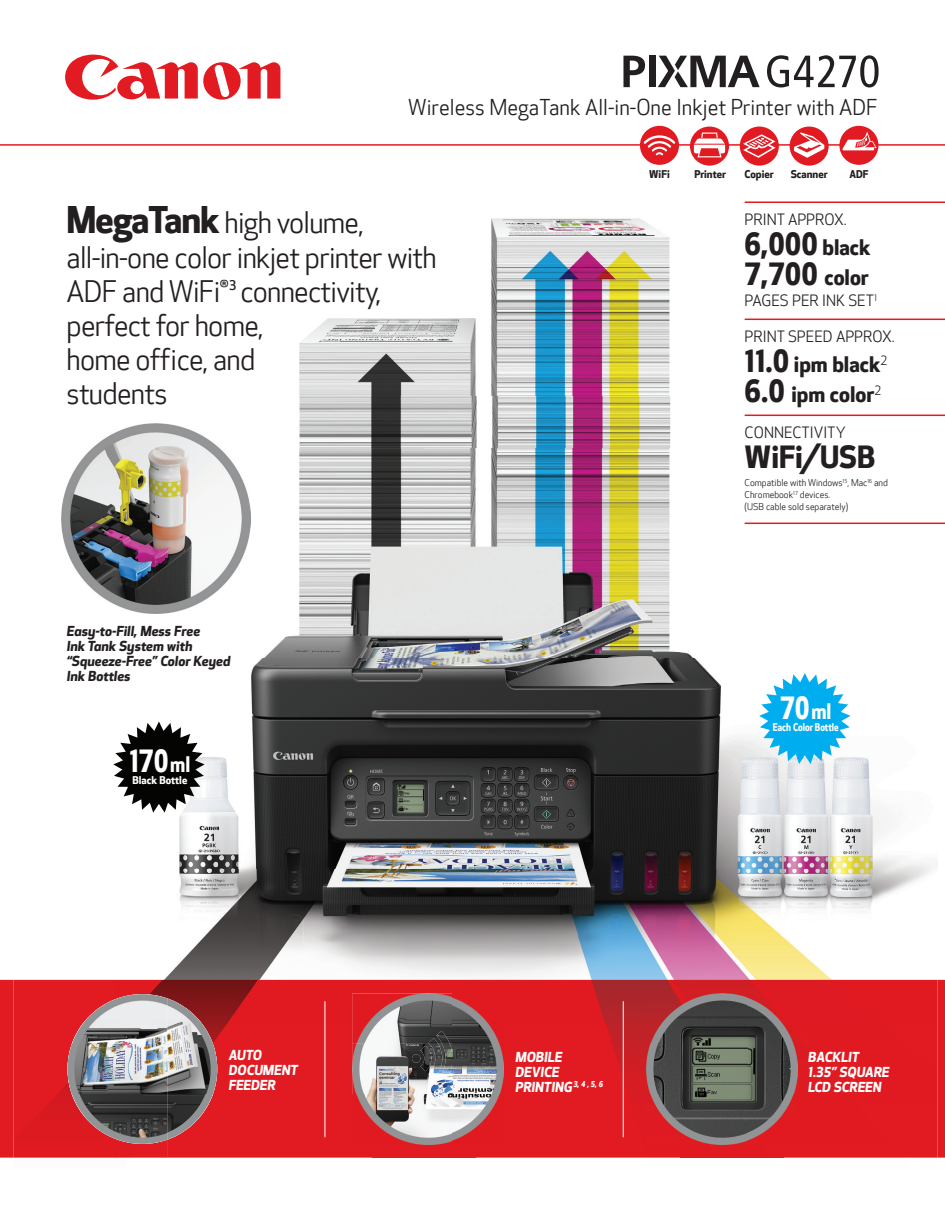
<style>
.page{position:relative;width:945px;height:1215px;background:#fff}
.page>*{position:absolute;margin:0;border:0;box-sizing:border-box;transform-origin:0 0}
.t1{font:700 30px/30px "Optic Sans 401";color:#231f20}
.t2{font:700 30px "Optic Sans 401";color:#fff;scale:.9 1}
.t3{font:28.5px/34.2px "Optic Sans 201";letter-spacing:-.025em;color:#231f20}
.t4{font:21px "Optic Sans 201";color:#231f20}
.t5{font:700 21px/30px "Optic Sans 401";color:#231f20}
.t6{font:15px "Optic Sans 201";color:#231f20}
.t7{font:italic 700 13.5px/15px "Optic Sans 402";color:#231f20}
.t8{font:italic 700 13.5px/15px "Optic Sans 402";color:#fff}
.t9{font:700 10.5px "Optic Sans 401";color:#231f20}
.t10{font:700 10.5px "Optic Sans 401";color:#fff;scale:.85 1}
.t11{font:700 10.5px "Optic Sans 401";color:#fff}
.t12{font:9px/12px "Optic Sans 201";color:#231f20}
.s1{font-family:"Optic Sans 401";font-weight:700;font-size:36px}
.s2{font-size:21px}
.s3{font-size:30px}
</style>
<div class="page">
<img style="left:144px;top:201px;width:691px;height:247px">
<img style="left:835px;top:318px;width:103px;height:662px">
<img style="left:219px;top:448px;width:616px;height:421px">
<img style="left:143px;top:613px;width:76px;height:256px">
<img style="left:64px;top:869px;width:771px;height:111px">
<img style="left:61px;top:424px;width:190px;height:189px">
<div style="left:0;top:980px;width:945px;height:178px;background:#e21a21"></div>
<img style="left:14px;top:980px;width:102px;height:178px">
<img style="left:116px;top:980px;width:822px;height:44px">
<div style="left:168px;top:1024px;width:205px;height:134px;background:#e21a21"></div>
<img style="left:476px;top:1024px;width:205px;height:134px">
<div style="left:784px;top:1024px;width:154px;height:134px;background:#e11a21"></div>
<img style="left:116px;top:1140px;width:52px;height:18px">
<img style="left:373px;top:1145px;width:103px;height:13px">
<img style="left:681px;top:1145px;width:103px;height:13px">
<svg style="left:113px;top:722px;width:92px;height:91px"></svg>
<svg style="left:759px;top:673px;width:91px;height:91px"></svg>
<hr style="left:745px;top:201px;width:200px;height:2px;background:#e21a21">
<hr style="left:745px;top:319px;width:200px;height:1px;background:#e21a21">
<hr style="left:745px;top:415px;width:200px;height:1px;background:#e21a21">
<hr style="left:745px;top:523px;width:200px;height:1px;background:#e21a21">
<svg style="left:65px;top:55px;width:215px;height:45px"></svg>
<hr style="left:0;top:144px;width:945px;height:2px;background:#e21a21">
<svg style="left:623px;top:56px;width:22px;height:31px"></svg>
<div style="left:649px;top:56px;width:6px;height:31px;background:#231f20"></div>
<svg style="left:658px;top:55px;width:221px;height:32px"></svg>
<div style="left:640px;top:126px;width:39px;height:39px;background:#e21a21;border-radius:50%"></div>
<svg style="left:644px;top:135px;width:31px;height:20px"></svg>
<svg style="left:690px;top:127px;width:39px;height:39px"></svg>
<svg style="left:694px;top:133px;width:31px;height:24px"></svg>
<div style="left:740px;top:127px;width:39px;height:39px;background:#e21a21;border-radius:50%"></div>
<svg style="left:743px;top:134px;width:33px;height:24px"></svg>
<div style="left:790px;top:127px;width:39px;height:39px;background:#e21a21;border-radius:50%"></div>
<svg style="left:794px;top:132px;width:30px;height:26px"></svg>
<div style="left:839px;top:126px;width:39px;height:39px;background:#e21a21;border-radius:50%"></div>
<svg style="left:842px;top:131px;width:35px;height:19px"></svg>
<hr style="left:325px;top:1001px;width:1px;height:136px;background:#fff">
<img style="left:646px;top:993px;width:152px;height:152px">
<hr style="left:623px;top:1001px;width:1px;height:136px;background:#fff">
<img style="left:352px;top:993px;width:151px;height:152px">
<svg style="left:412px;top:1054px;width:8px;height:9px"></svg>
<img style="left:420px;top:1067px;width:8px;height:4px">
<img style="left:420px;top:1046px;width:8px;height:21px">
<img style="left:428px;top:1038px;width:8px;height:41px">
<img style="left:436px;top:1031px;width:17px;height:55px">
<img style="left:72px;top:994px;width:95px;height:50px">
<img style="left:167px;top:998px;width:50px;height:96px">
<img style="left:68px;top:1044px;width:99px;height:50px">
<img style="left:72px;top:1094px;width:95px;height:50px">
<img style="left:167px;top:1094px;width:46px;height:46px">
<p class="t4" style="left:408px;top:96px;width:471px">Wireless MegaTank All-in-One Inkjet Printer with ADF</p>
<p class="t3" style="left:67px;top:207px;width:372px"><span class="s1">MegaTank</span> high volume, all-in-one color inkjet printer with<br>ADF and WiFi®<sup>3</sup> connectivity, perfect for home,<br>home office, and<br>students</p>
<p class="t7" style="left:67px;top:624px;width:165px">Easy-to-Fill, Mess Free<br>Ink Tank System with “Squeeze-Free” Color Keyed<br>Ink Bottles</p>
<p class="t2" style="left:130px;top:744px;width:69px">170<span class="s2">ml</span></p>
<p class="t11" style="left:132px;top:774px;width:56px">Black Bottle</p>
<p class="t9" style="left:649px;top:168px;width:22px">WiFi</p>
<p class="t9" style="left:694px;top:168px;width:33px">Printer</p>
<p class="t9" style="left:745px;top:168px;width:31px">Copier</p>
<p class="t9" style="left:791px;top:168px;width:38px">Scanner</p>
<p class="t9" style="left:849px;top:168px;width:21px">ADF</p>
<p class="t6" style="left:745px;top:211px;width:104px">PRINT APPROX.</p>
<p class="t1" style="left:745px;top:229px;width:127px">6,000 <span class="s2">black<br></span>7,700 <span class="s2">color</span></p>
<p class="t6" style="left:745px;top:292px;width:134px">PAGES PER INK SET<sup>1</sup></p>
<p class="t6" style="left:745px;top:328px;width:152px">PRINT SPEED APPROX.</p>
<p class="t5" style="left:745px;top:349px;width:144px"><span class="s3">11.0</span> ipm black<sup>2<br></sup><span class="s3">6.0</span> ipm color<sup>2</sup></p>
<p class="t6" style="left:745px;top:424px;width:103px">CONNECTIVITY</p>
<p class="t1" style="left:745px;top:442px;width:132px">WiFi/USB</p>
<p class="t12" style="left:745px;top:477px;width:145px">Compatible with Windows<sup>15</sup>, Mac<sup>16</sup> and<br>Chromebook<sup>17</sup> devices.<br>(USB cable sold separately)</p>
<p class="t2" style="left:780px;top:691px;width:59px">70<span class="s2">ml</span></p>
<p class="t10" style="left:773px;top:721px;width:79px">Each Color Bottle</p>
<p class="t8" style="left:229px;top:1048px;width:71px">AUTO<br>DOCUMENT<br>FEEDER</p>
<p class="t8" style="left:516px;top:1050px;width:89px">MOBILE<br>DEVICE<br>PRINTING<sup>3,</sup> <sup>4</sup> <sup>,</sup> <sup>5,</sup> <sup>6</sup></p>
<p class="t8" style="left:808px;top:1050px;width:83px">BACKLIT<br>1.35” SQUARE<br>LCD SCREEN</p>
</div>
